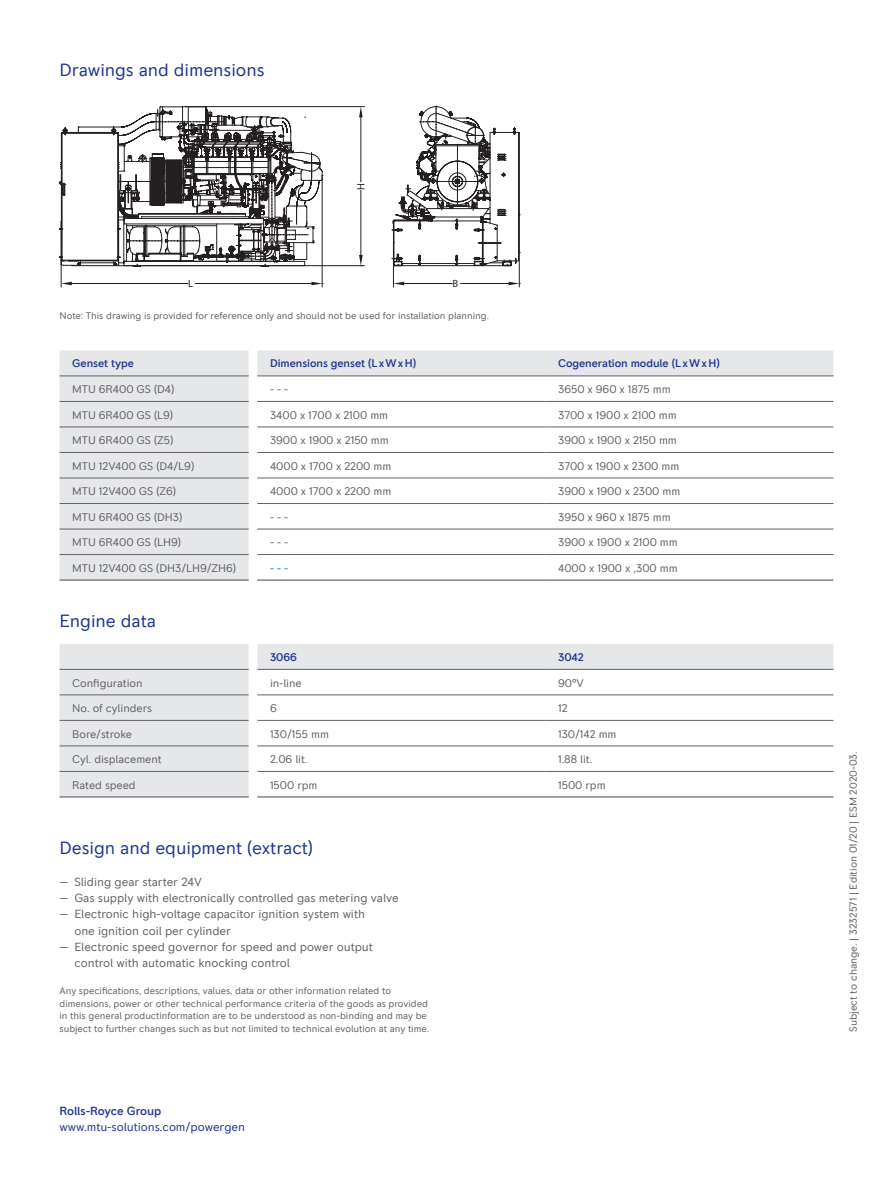
<style>
.page{position:relative;width:893px;height:1191px;background:#fff}
.page>*{position:absolute;margin:0;border:0;box-sizing:border-box;transform-origin:0 0}
.t1{font:18px "RR Pioneer";letter-spacing:-.005em;color:#21378f}
.t2{font:12px/16.2px "RR Pioneer";letter-spacing:-.005em;color:#636366}
.t3{font:12px "RR Pioneer";letter-spacing:-.005em;color:#21378f}
.t4{font:500 12px "RR Pioneer";letter-spacing:-.01em;color:#21378f}
.t5{font:11.25px "RR Pioneer";letter-spacing:-.005em;color:#636366}
.t6{font:500 11.25px "RR Pioneer";letter-spacing:-.005em;color:#21378f}
.t7{font:11.25px "RR Pioneer";color:#008895}
.t8{font:10.5px "RR Pioneer";letter-spacing:-.005em;color:#636366}
.t9{font:10.5px "Myriad Pro";color:#231f20}
.t10{font:9.75px/12.6px "RR Pioneer";letter-spacing:-.005em;color:#636366}
</style>
<div class="page">
<svg style="left:60px;top:350px;width:773px;height:229px"></svg>
<svg style="left:249px;top:350px;width:8px;height:229px"></svg>
<hr style="left:60px;top:375px;width:189px;height:1px;background:#636366">
<hr style="left:257px;top:375px;width:288px;height:1px;background:#636366">
<hr style="left:545px;top:375px;width:288px;height:1px;background:#636366">
<hr style="left:60px;top:401px;width:189px;height:1px;background:#636366">
<hr style="left:257px;top:401px;width:288px;height:1px;background:#636366">
<hr style="left:545px;top:401px;width:288px;height:1px;background:#636366">
<hr style="left:60px;top:426px;width:189px;height:1px;background:#636366">
<hr style="left:257px;top:426px;width:288px;height:1px;background:#636366">
<hr style="left:545px;top:426px;width:288px;height:1px;background:#636366">
<hr style="left:60px;top:452px;width:189px;height:1px;background:#636366">
<hr style="left:257px;top:452px;width:288px;height:1px;background:#636366">
<hr style="left:545px;top:452px;width:288px;height:1px;background:#636366">
<hr style="left:60px;top:478px;width:189px;height:1px;background:#636366">
<hr style="left:257px;top:478px;width:288px;height:1px;background:#636366">
<hr style="left:545px;top:478px;width:288px;height:1px;background:#636366">
<hr style="left:60px;top:503px;width:189px;height:1px;background:#636366">
<hr style="left:257px;top:503px;width:288px;height:1px;background:#636366">
<hr style="left:545px;top:503px;width:288px;height:1px;background:#636366">
<hr style="left:60px;top:529px;width:189px;height:1px;background:#636366">
<hr style="left:257px;top:529px;width:288px;height:1px;background:#636366">
<hr style="left:545px;top:529px;width:288px;height:1px;background:#636366">
<hr style="left:257px;top:579px;width:288px;height:1px;background:#636366">
<hr style="left:545px;top:579px;width:288px;height:1px;background:#636366">
<hr style="left:60px;top:554px;width:189px;height:1px;background:#636366">
<hr style="left:257px;top:554px;width:288px;height:1px;background:#636366">
<hr style="left:545px;top:554px;width:288px;height:1px;background:#636366">
<hr style="left:60px;top:579px;width:189px;height:1px;background:#636366">
<svg style="left:58px;top:105px;width:463px;height:183px"></svg>
<svg style="left:60px;top:644px;width:773px;height:152px"></svg>
<hr style="left:60px;top:694px;width:189px;height:1px;background:#636366">
<hr style="left:60px;top:720px;width:189px;height:1px;background:#636366">
<hr style="left:60px;top:745px;width:189px;height:1px;background:#636366">
<hr style="left:257px;top:669px;width:288px;height:1px;background:#636366">
<hr style="left:545px;top:669px;width:288px;height:1px;background:#636366">
<hr style="left:257px;top:694px;width:288px;height:1px;background:#636366">
<hr style="left:545px;top:694px;width:288px;height:1px;background:#636366">
<hr style="left:257px;top:720px;width:288px;height:1px;background:#636366">
<hr style="left:545px;top:720px;width:288px;height:1px;background:#636366">
<hr style="left:257px;top:745px;width:288px;height:1px;background:#636366">
<hr style="left:545px;top:745px;width:288px;height:1px;background:#636366">
<hr style="left:257px;top:771px;width:288px;height:1px;background:#636366">
<hr style="left:545px;top:771px;width:288px;height:1px;background:#636366">
<svg style="left:249px;top:644px;width:8px;height:152px"></svg>
<hr style="left:60px;top:796px;width:189px;height:1px;background:#636366">
<hr style="left:257px;top:796px;width:288px;height:1px;background:#636366">
<hr style="left:545px;top:796px;width:288px;height:1px;background:#636366">
<hr style="left:60px;top:669px;width:189px;height:1px;background:#636366">
<hr style="left:60px;top:771px;width:189px;height:1px;background:#636366">
<h1 class="t1" style="left:60px;top:59px;width:207px">Drawings and dimensions</h1>
<p class="t9" style="left:188px;top:277px;width:6px">L</p>
<p class="t9" style="left:354px;top:190px;width:8px;rotate:-90deg">H</p>
<p class="t9" style="left:453px;top:277px;width:7px">B</p>
<p class="t10" style="left:60px;top:309px;width:431px">Note: This drawing is provided for reference only and should not be used for installation planning.</p>
<p class="t6" style="left:72px;top:357px;width:63px">Genset type</p>
<p class="t6" style="left:270px;top:357px;width:148px">Dimensions genset (LxWxH)</p>
<p class="t6" style="left:558px;top:357px;width:163px">Cogeneration module (LxWxH)</p>
<p class="t5" style="left:72px;top:383px;width:104px">MTU 6R400 GS (D4)</p>
<p class="t5" style="left:270px;top:383px;width:20px">- - -</p>
<p class="t5" style="left:558px;top:383px;width:114px">3650 x 960 x 1875 mm</p>
<p class="t5" style="left:72px;top:408px;width:102px">MTU 6R400 GS (L9)</p>
<p class="t5" style="left:270px;top:408px;width:120px">3400 x 1700 x 2100 mm</p>
<p class="t5" style="left:558px;top:408px;width:120px">3700 x 1900 x 2100 mm</p>
<p class="t5" style="left:72px;top:434px;width:103px">MTU 6R400 GS (Z5)</p>
<p class="t5" style="left:270px;top:434px;width:120px">3900 x 1900 x 2150 mm</p>
<p class="t5" style="left:558px;top:434px;width:120px">3900 x 1900 x 2150 mm</p>
<p class="t5" style="left:72px;top:459px;width:123px">MTU 12V400 GS (D4/L9)</p>
<p class="t5" style="left:270px;top:459px;width:123px">4000 x 1700 x 2200 mm</p>
<p class="t5" style="left:558px;top:459px;width:123px">3700 x 1900 x 2300 mm</p>
<p class="t5" style="left:72px;top:485px;width:105px">MTU 12V400 GS (Z6)</p>
<p class="t5" style="left:270px;top:485px;width:123px">4000 x 1700 x 2200 mm</p>
<p class="t5" style="left:558px;top:485px;width:124px">3900 x 1900 x 2300 mm</p>
<p class="t5" style="left:72px;top:510px;width:112px">MTU 6R400 GS (DH3)</p>
<p class="t5" style="left:270px;top:510px;width:20px">- - -</p>
<p class="t5" style="left:558px;top:510px;width:114px">3950 x 960 x 1875 mm</p>
<p class="t5" style="left:72px;top:536px;width:110px">MTU 6R400 GS (LH9)</p>
<p class="t5" style="left:270px;top:536px;width:20px">- - -</p>
<p class="t5" style="left:558px;top:536px;width:121px">3900 x 1900 x 2100 mm</p>
<p class="t5" style="left:72px;top:561px;width:165px">MTU 12V400 GS (DH3/LH9/ZH6)</p>
<p class="t7" style="left:270px;top:561px;width:20px">- - -</p>
<p class="t5" style="left:558px;top:561px;width:121px">4000 x 1900 x ,300 mm</p>
<h1 class="t1" style="left:60px;top:610px;width:98px">Engine data</h1>
<p class="t6" style="left:270px;top:650px;width:28px">3066</p>
<p class="t6" style="left:558px;top:650px;width:27px">3042</p>
<p class="t5" style="left:72px;top:676px;width:72px">Configuration</p>
<p class="t5" style="left:270px;top:676px;width:33px">in-line</p>
<p class="t5" style="left:558px;top:676px;width:27px">90°V</p>
<p class="t5" style="left:72px;top:701px;width:81px">No. of cylinders</p>
<p class="t5" style="left:270px;top:701px;width:8px">6</p>
<p class="t5" style="left:558px;top:701px;width:11px">12</p>
<p class="t5" style="left:72px;top:727px;width:61px">Bore/stroke</p>
<p class="t5" style="left:270px;top:727px;width:61px">130/155 mm</p>
<p class="t5" style="left:558px;top:727px;width:60px">130/142 mm</p>
<p class="t5" style="left:72px;top:752px;width:91px">Cyl. displacement</p>
<p class="t5" style="left:270px;top:752px;width:39px">2.06 lit.</p>
<p class="t5" style="left:558px;top:752px;width:36px">1.88 lit.</p>
<p class="t5" style="left:72px;top:778px;width:65px">Rated speed</p>
<p class="t5" style="left:270px;top:778px;width:49px">1500 rpm</p>
<p class="t5" style="left:558px;top:778px;width:49px">1500 rpm</p>
<h1 class="t1" style="left:60px;top:837px;width:255px">Design and equipment (extract)</h1>
<p class="t2" style="left:60px;top:874px;width:144px">— Sliding gear starter 24V</p>
<p class="t2" style="left:60px;top:890px;width:341px">— Gas supply with electronically controlled gas metering valve</p>
<p class="t2" style="left:74px;top:906px;width:292px;text-indent:-15px">— Electronic high-voltage capacitor ignition system with one ignition coil per cylinder</p>
<p class="t2" style="left:74px;top:938px;width:300px;text-indent:-15px">— Electronic speed governor for speed and power output control with automatic knocking control</p>
<p class="t10" style="left:60px;top:984px;width:371px">Any specifications, descriptions, values, data or other information related to dimensions, power or other technical performance criteria of the goods as provided in this general productinformation are to be understood as non-binding and may be subject to further changes such as but not limited to technical evolution at any time.</p>
<p class="t4" style="left:60px;top:1104px;width:103px">Rolls-Royce Group</p>
<p class="t3" style="left:60px;top:1120px;width:187px">www.mtu-solutions.com/powergen</p>
<p class="t8" style="left:847px;top:1032px;width:282px;rotate:-90deg">Subject to change. | 3232571 | Edition 01/20 | ESM 2020-03.</p>
</div>
